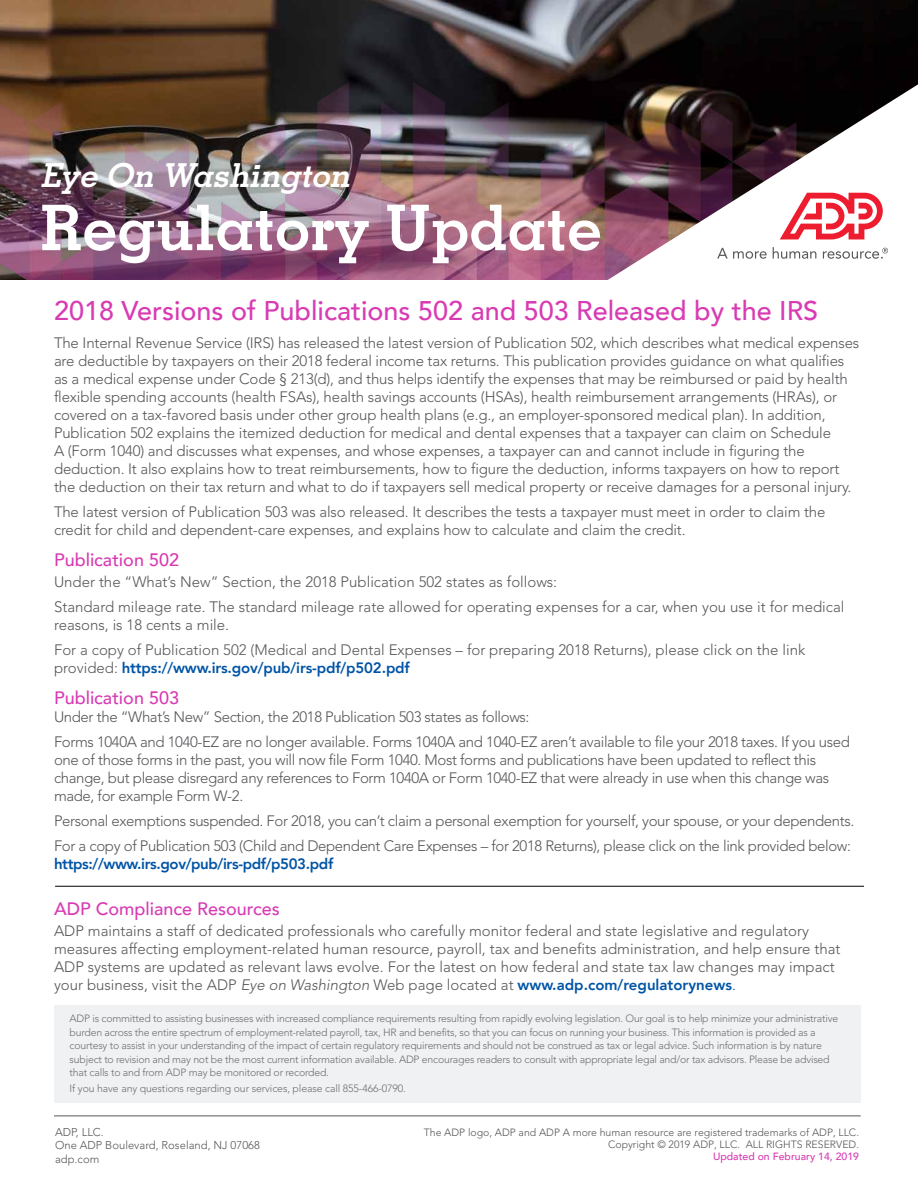
<style>
.page{position:relative;width:918px;height:1188px;background:#fff}
.page>*{position:absolute;margin:0;border:0;box-sizing:border-box;transform-origin:0 0}
.t1{font:700 63px "Memphis";color:#fff}
.t2{font:italic 700 33px "Memphis";color:#fff}
.t3{font:500 27px "Avenir";color:#d83bb3}
.t4{font:500 18px "Avenir";color:#d83bb3}
.t5{font:300 15px/18px "Avenir";letter-spacing:-.01em;color:#56565a}
.t6{font:800 15px "Avenir";letter-spacing:-.015em;color:#0054a6}
.t7{font:300 11.25px/13.5px "Avenir";color:#56565a}
.t8{font:300 10.5px/13.5px "Avenir";letter-spacing:-.02em;color:#6d6e71}
.t9{font:300 10.5px/12px "Avenir";color:#56565a;text-align:right}
.t10{font:500 10.5px "Avenir";color:#d83bb3}
.s1{font-weight:300;color:#56565a}
.s2{font-style:italic}
.s3{font-weight:800;color:#0054a6}
.s4{color:#0054a6}
</style>
<div class="page">
<img style="left:0;top:0;width:918px;height:279px">
<svg style="left:604px;top:82px;width:314px;height:198px"></svg>
<svg style="left:780px;top:193px;width:103px;height:46px"></svg>
<svg style="left:717px;top:248px;width:50px;height:11px"></svg>
<svg style="left:773px;top:247px;width:43px;height:12px"></svg>
<svg style="left:823px;top:248px;width:65px;height:11px"></svg>
<div style="left:54px;top:1005px;width:807px;height:98px;background:#f0f1f2"></div>
<hr style="left:54px;top:1116px;width:807px;height:1px;background:#56565a">
<hr style="left:55px;top:886px;width:809px;height:1px;background:#000">
<h2 class="t2" style="left:40px;top:155px;width:319px">Eye On Washington</h2>
<h1 class="t1" style="left:40px;top:188px;width:563px">Regulatory Update</h1>
<h3 class="t3" style="left:54px;top:287px;width:766px">2018 Versions of Publications 502 and 503 Released by the IRS</h3>
<p class="t5" style="left:54px;top:334px;width:807px">The Internal Revenue Service (IRS) has released the latest version of Publication 502, which describes what medical expenses are deductible by taxpayers on their 2018 federal income tax returns. This publication provides guidance on what qualifies as a medical expense under Code § 213(d), and thus helps identify the expenses that may be reimbursed or paid by health flexible spending accounts (health FSAs), health savings accounts (HSAs), health reimbursement arrangements (HRAs), or covered on a tax-favored basis under other group health plans (e.g., an employer-sponsored medical plan). In addition, Publication 502 explains the itemized deduction for medical and dental expenses that a taxpayer can claim on Schedule<br>A (Form 1040) and discusses what expenses, and whose expenses, a taxpayer can and cannot include in figuring the deduction. It also explains how to treat reimbursements, how to figure the deduction, informs taxpayers on how to report the deduction on their tax return and what to do if taxpayers sell medical property or receive damages for a personal injury.</p>
<p class="t5" style="left:54px;top:503px;width:773px">The latest version of Publication 503 was also released. It describes the tests a taxpayer must meet in order to claim the credit for child and dependent-care expenses, and explains how to calculate and claim the credit.</p>
<p class="t4" style="left:54px;top:544px;width:127px">Publication 502</p>
<p class="t5" style="left:54px;top:570px;width:792px;line-height:24.8px">Under the “What’s New” Section, the 2018 Publication 502 states as follows:<br>Standard mileage rate. The standard mileage rate allowed for operating expenses for a car, when you use it for medical</p>
<p class="t5" style="left:54px;top:613px;width:753px;line-height:24.8px">reasons, is 18 cents a mile.<br>For a copy of Publication 502 (Medical and Dental Expenses – for preparing 2018 Returns), please click on the link</p>
<p class="t6" style="left:54px;top:656px;width:357px"><span class="s1">provided:</span> https://www.irs.gov/pub/irs-pdf/p502.pdf</p>
<p class="t4" style="left:54px;top:682px;width:127px">Publication 503</p>
<p class="t5" style="left:54px;top:705px;width:798px;line-height:24.8px">Under the “What’s New” Section, the 2018 Publication 503 states as follows:<br>Forms 1040A and 1040-EZ are no longer available. Forms 1040A and 1040-EZ aren’t available to file your 2018 taxes. If you used</p>
<p class="t5" style="left:54px;top:751px;width:777px">one of those forms in the past, you will now file Form 1040. Most forms and publications have been updated to reflect this change, but please disregard any references to Form 1040A or Form 1040-EZ that were already in use when this change was made, for example Form W-2.</p>
<p class="t5" style="left:54px;top:808px;width:802px;line-height:24.8px">Personal exemptions suspended. For 2018, you can’t claim a personal exemption for yourself, your spouse, or your dependents.<br>For a copy of Publication 503 (Child and Dependent Care Expenses – for 2018 Returns), please click on the link provided below:</p>
<p class="t6" style="left:54px;top:852px;width:281px">https://www.irs.gov/pub/irs-pdf/p503.pdf</p>
<p class="t4" style="left:54px;top:893px;width:227px">ADP Compliance Resources</p>
<p class="t5" style="left:54px;top:922px;width:788px">ADP maintains a staff of dedicated professionals who carefully monitor federal and state legislative and regulatory measures affecting employment-related human resource, payroll, tax and benefits administration, and help ensure that ADP systems are updated as relevant laws evolve. For the latest on how federal and state tax law changes may impact your business, visit the ADP <span class="s2">Eye on Washington</span> Web page located at <span class="s3">www.adp.com/regulatorynews</span><span class="s4">.</span></p>
<p class="t8" style="left:70px;top:1012px;width:770px">ADP is committed to assisting businesses with increased compliance requirements resulting from rapidly evolving legislation. Our goal is to help minimize your administrative burden across the entire spectrum of employment-related payroll, tax, HR and benefits, so that you can focus on running your business. This information is provided as a courtesy to assist in your understanding of the impact of certain regulatory requirements and should not be construed as tax or legal advice. Such information is by nature subject to revision and may not be the most current information available. ADP encourages readers to consult with appropriate legal and/or tax advisors. Please be advised that calls to and from ADP may be monitored or recorded.</p>
<p class="t8" style="left:70px;top:1082px;width:338px">If you have any questions regarding our services, please call 855-466-0790.</p>
<p class="t7" style="left:55px;top:1125px;width:206px">ADP, LLC.<br>One ADP Boulevard, Roseland, NJ 07068 adp.com</p>
<p class="t9" style="left:424px;top:1126px;width:437px">The ADP logo, ADP and ADP A more human resource are registered trademarks of ADP, LLC.<br>Copyright © 2019 ADP, LLC. ALL RIGHTS RESERVED.</p>
<p class="t10" style="left:713px;top:1147px;width:148px">Updated on February 14, 2019</p>
</div>
